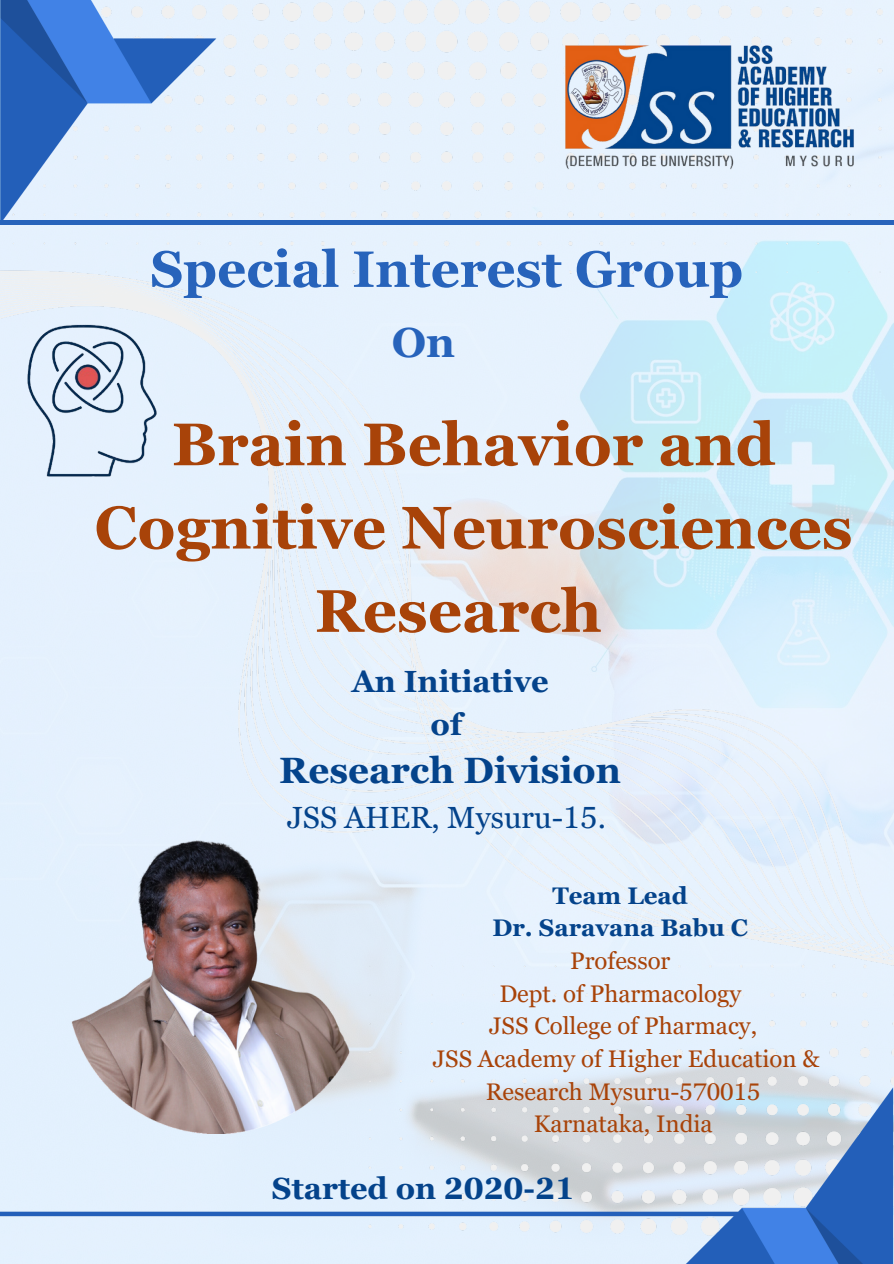
<style>
.page{position:relative;width:894px;height:1264px;background:#fff}
.page>*{position:absolute;margin:0;border:0;box-sizing:border-box;transform-origin:0 0}
.t1{font:700 60px/83.2px "Georgia Pro";color:#a84309;text-align:center}
.t2{font:700 51px "Georgia Pro";color:#2763bb}
.t3{font:700 42px "Georgia Pro";color:#2763bb}
.t4{font:700 36.6px "Georgia Pro";color:#04438b}
.t5{font:700 30.6px/42.8px "Georgia Pro";color:#04438b;text-align:center}
.t6{font:30.6px "Georgia Pro";color:#04438b}
.t7{font:24px/32.7px "Georgia Pro";color:#a84309;text-align:center}
.t8{font:700 24px "Georgia Pro";color:#04438b}
</style>
<div class="page">
<img style="left:0;top:0;width:893px;height:1263px">
<img style="left:555px;top:34px;width:308px;height:146px">
<div style="left:0;top:220px;width:893px;height:5px;background:#2763bb"></div>
<img style="left:67px;top:834px;width:298px;height:299px">
<img style="left:12px;top:299px;width:154px;height:186px">
<p class="t2" style="left:150px;top:240px;width:594px">Special Interest Group</p>
<p class="t3" style="left:391px;top:319px;width:65px">On</p>
<p class="t1" style="left:94px;top:402px;width:759px">Brain Behavior and<br>Cognitive Neurosciences<br>Research</p>
<p class="t5" style="left:351px;top:660px;width:198px">An Initiative of</p>
<p class="t4" style="left:279px;top:749px;width:343px">Research Division</p>
<p class="t6" style="left:287px;top:800px;width:320px">JSS AHER, Mysuru-15.</p>
<h1 class="t8" style="left:552px;top:881px;width:137px">Team Lead</h1>
<h5 class="t8" style="left:492px;top:914px;width:257px">Dr. Saravana Babu C</h5>
<p class="t7" style="left:570px;top:944px;width:102px">Professor</p>
<p class="t7" style="left:499px;top:976px;width:243px">Dept. of Pharmacology</p>
<p class="t7" style="left:489px;top:1009px;width:269px">JSS College of Pharmacy,</p>
<p class="t7" style="left:432px;top:1042px;width:388px">JSS Academy of Higher Education &amp;<br>Research Mysuru-570015</p>
<p class="t7" style="left:533px;top:1107px;width:180px">Karnataka, India</p>
<h4 class="t5" style="left:272px;top:1167px;width:304px">Started on 2020-21</h4>
</div>
